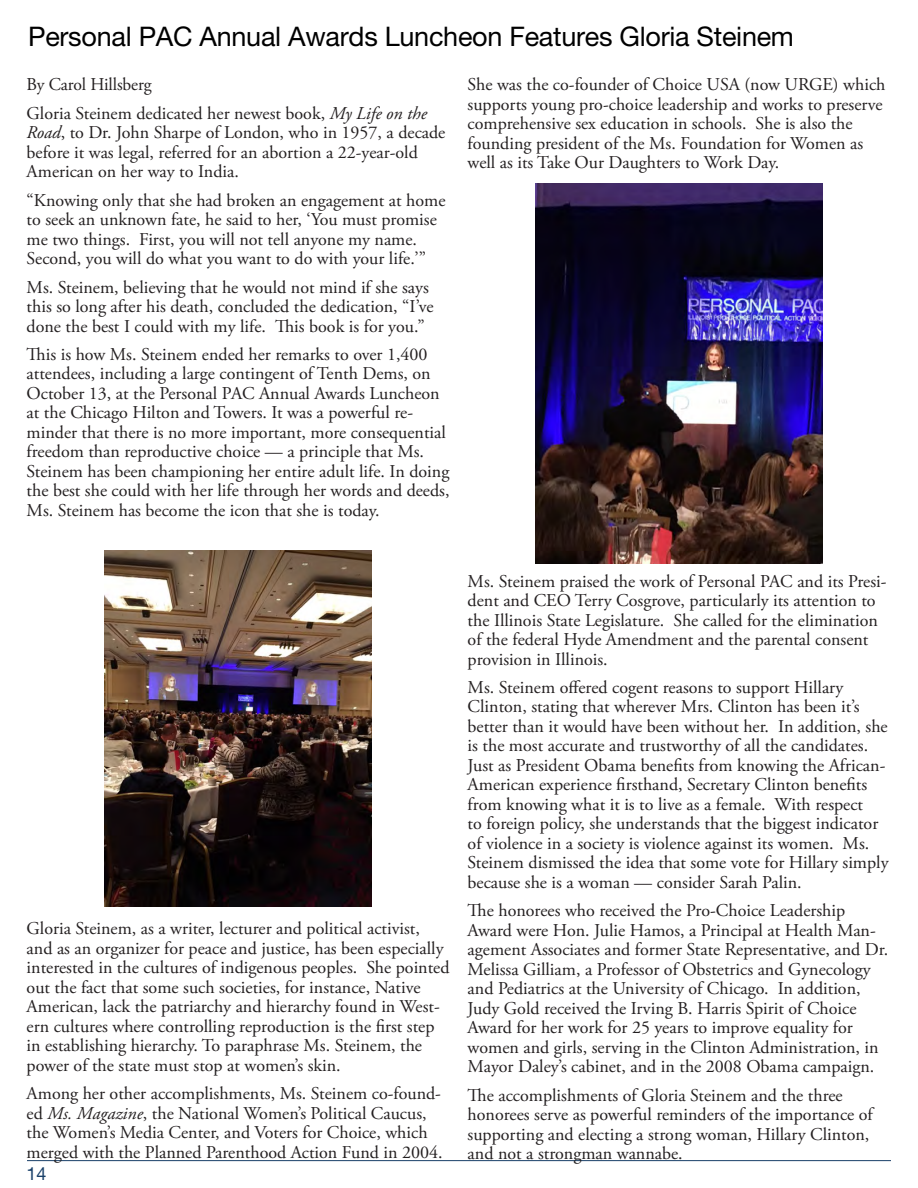
<style>
.page{position:relative;width:918px;height:1188px;background:#fff}
.page>*{position:absolute;margin:0;border:0;box-sizing:border-box;transform-origin:0 0}
.t1{font:27px "Helvetica Neue LT Pro";letter-spacing:-.01em;color:#000}
.t2{font:18px/19.5px "Adobe Garamond Pro";color:#231f20}
.t3{font:18px "Helvetica Neue LT Pro";color:#183f68}
.s1{font-style:italic}
</style>
<div class="page">
<hr style="left:27px;top:1160px;width:864px;height:1px;background:#183f68">
<img style="left:105px;top:551px;width:266px;height:355px">
<img style="left:536px;top:184px;width:286px;height:380px">
<p class="t1" style="left:28px;top:21px;width:767px">Personal PAC Annual Awards Luncheon Features Gloria Steinem</p>
<p class="t2" style="left:27px;top:76px;width:127px">By Carol Hillsberg</p>
<p class="t2" style="left:27px;top:104px;width:420px">Gloria Steinem dedicated her newest book, <span class="s1">My Life on the Road</span>, to Dr. John Sharpe of London, who in 1957, a decade before it was legal, referred for an abortion a 22-year-old American on her way to India.</p>
<p class="t2" style="left:27px;top:191px;width:420px">“Knowing only that she had broken an engagement at home to seek an unknown fate, he said to her, ‘You must promise me two things. First, you will not tell anyone my name.<br>Second, you will do what you want to do with your life.’”</p>
<p class="t2" style="left:27px;top:278px;width:409px">Ms. Steinem, believing that he would not mind if she says this so long after his death, concluded the dedication, “I’ve done the best I could with my life. This book is for you.”</p>
<p class="t2" style="left:27px;top:345px;width:424px">This is how Ms. Steinem ended her remarks to over 1,400 attendees, including a large contingent of Tenth Dems, on October 13, at the Personal PAC Annual Awards Luncheon at the Chicago Hilton and Towers. It was a powerful re&shy;minder that there is no more important, more consequential freedom than reproductive choice — a principle that Ms.<br>Steinem has been championing her entire adult life. In doing the best she could with her life through her words and deeds, Ms. Steinem has become the icon that she is today.</p>
<p class="t2" style="left:468px;top:75px;width:419px">She was the co-founder of Choice USA (now URGE) which supports young pro-choice leadership and works to preserve comprehensive sex education in schools. She is also the founding president of the Ms. Foundation for Women as well as its Take Our Daughters to Work Day.</p>
<p class="t2" style="left:27px;top:919px;width:424px">Gloria Steinem, as a writer, lecturer and political activist, and as an organizer for peace and justice, has been especially interested in the cultures of indigenous peoples. She pointed out the fact that some such societies, for instance, Native American, lack the patriarchy and hierarchy found in West&shy;ern cultures where controlling reproduction is the first step in establishing hierarchy. To paraphrase Ms. Steinem, the power of the state must stop at women’s skin.</p>
<p class="t2" style="left:27px;top:1084px;width:417px">Among her other accomplishments, Ms. Steinem co-found&shy;ed <span class="s1">Ms. Magazine</span>, the National Women’s Political Caucus, the Women’s Media Center, and Voters for Choice, which merged with the Planned Parenthood Action Fund in 2004.</p>
<p class="t3" style="left:27px;top:1163px;width:22px">14</p>
<p class="t2" style="left:468px;top:572px;width:421px">Ms. Steinem praised the work of Personal PAC and its Presi&shy;dent and CEO Terry Cosgrove, particularly its attention to the Illinois State Legislature. She called for the elimination of the federal Hyde Amendment and the parental consent provision in Illinois.</p>
<p class="t2" style="left:468px;top:678px;width:422px">Ms. Steinem offered cogent reasons to support Hillary Clinton, stating that wherever Mrs. Clinton has been it’s better than it would have been without her. In addition, she is the most accurate and trustworthy of all the candidates.<br>Just as President Obama benefits from knowing the African-American experience firsthand, Secretary Clinton benefits from knowing what it is to live as a female. With respect<br>to foreign policy, she understands that the biggest indicator of violence in a society is violence against its women. Ms.<br>Steinem dismissed the idea that some vote for Hillary simply because she is a woman — consider Sarah Palin.</p>
<p class="t2" style="left:468px;top:901px;width:422px">The honorees who received the Pro-Choice Leadership Award were Hon. Julie Hamos, a Principal at Health Man&shy;agement Associates and former State Representative, and Dr.<br>Melissa Gilliam, a Professor of Obstetrics and Gynecology and Pediatrics at the University of Chicago. In addition, Judy Gold received the Irving B. Harris Spirit of Choice Award for her work for 25 years to improve equality for women and girls, serving in the Clinton Administration, in Mayor Daley’s cabinet, and in the 2008 Obama campaign.</p>
<p class="t2" style="left:468px;top:1086px;width:407px">The accomplishments of Gloria Steinem and the three honorees serve as powerful reminders of the importance of supporting and electing a strong woman, Hillary Clinton, and not a strongman wannabe.</p>
</div>
